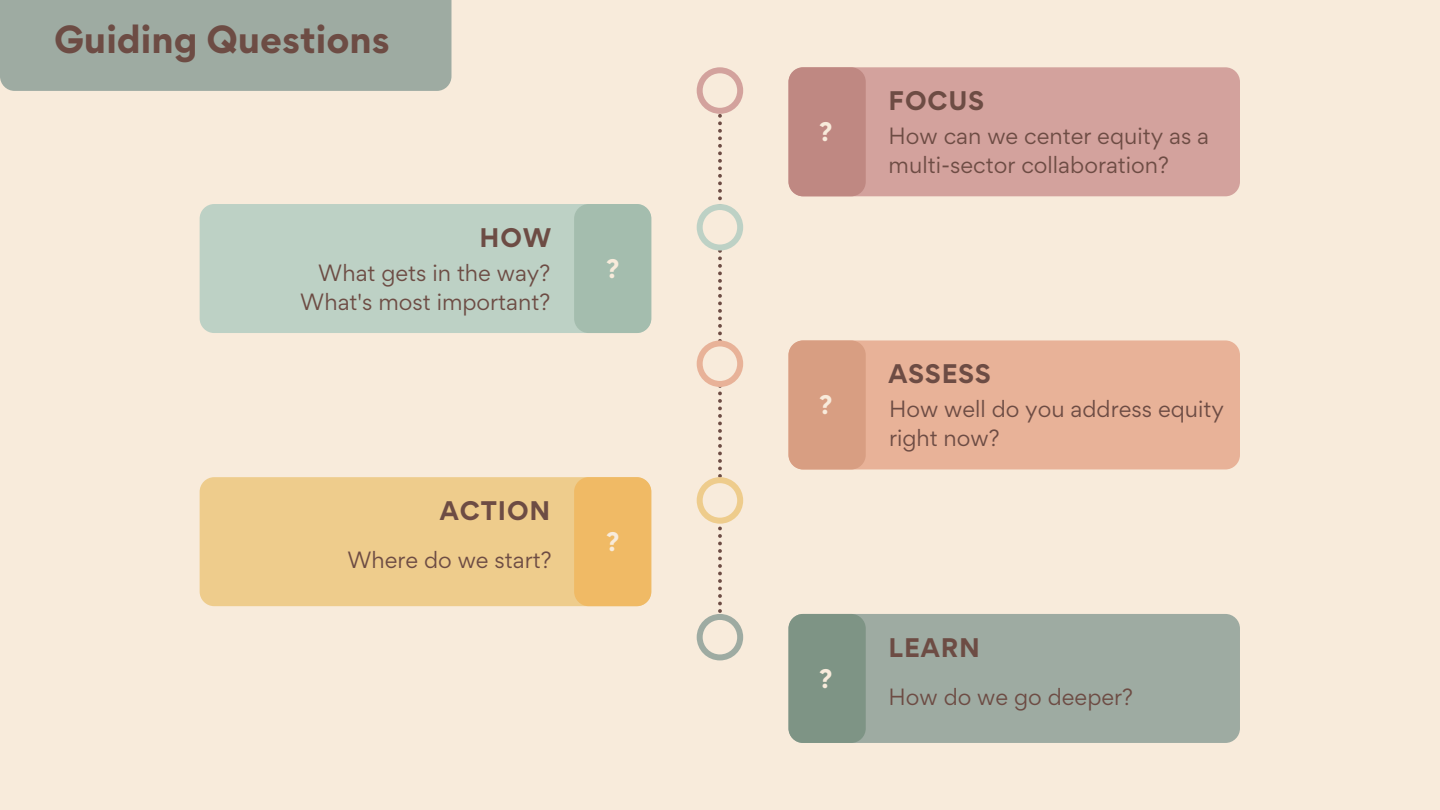
<style>
.page{position:relative;width:1440px;height:810px;background:#f8ebdb}
.page>*{position:absolute;margin:0;border:0;box-sizing:border-box;transform-origin:0 0}
.t1{font:700 35px "Gordita";color:#6d4c44}
.t2{font:700 24px "Gordita";letter-spacing:.04em;color:#6d4c44}
.t3{font:700 24px "Gordita";color:#f8ebdb}
.t4{font:21px/29.2px "Gordita";color:#6d4c44}
</style>
<div class="page">
<svg style="left:718px;top:114px;width:4px;height:499px"></svg>
<div style="left:697px;top:67px;width:46px;height:47px;background:#d3a29d;border-radius:50%"></div>
<div style="left:697px;top:204px;width:46px;height:47px;background:#bdd1c5;border-radius:50%"></div>
<div style="left:697px;top:340px;width:46px;height:47px;background:#e8b298;border-radius:50%"></div>
<div style="left:697px;top:477px;width:46px;height:47px;background:#eecc8c;border-radius:50%"></div>
<div style="left:697px;top:614px;width:46px;height:46px;background:#9eaba2;border-radius:50%"></div>
<div style="left:703px;top:210px;width:34px;height:35px;background:#f8ebdb;border-radius:50%"></div>
<div style="left:703px;top:73px;width:34px;height:35px;background:#f8ebdb;border-radius:50%"></div>
<div style="left:703px;top:346px;width:34px;height:35px;background:#f8ebdb;border-radius:50%"></div>
<div style="left:703px;top:483px;width:34px;height:35px;background:#f8ebdb;border-radius:50%"></div>
<div style="left:703px;top:620px;width:34px;height:34px;background:#f8ebdb;border-radius:50%"></div>
<div style="left:200px;top:204px;width:451px;height:129px;background:#bdd1c5;border-radius:15px"></div>
<div style="left:789px;top:67px;width:451px;height:129px;background:#d3a29d;border-radius:15px"></div>
<div style="left:788px;top:67px;width:78px;height:129px;background:#bf8882;border-radius:15px"></div>
<div style="left:789px;top:340px;width:451px;height:129px;background:#e8b298;border-radius:15px"></div>
<div style="left:788px;top:340px;width:78px;height:129px;background:#d89e82;border-radius:15px"></div>
<div style="left:574px;top:204px;width:77px;height:129px;background:#a4bdae;border-radius:15px"></div>
<div style="left:200px;top:477px;width:451px;height:129px;background:#eecc8c;border-radius:15px"></div>
<div style="left:574px;top:477px;width:77px;height:129px;background:#f0ba65;border-radius:15px"></div>
<div style="left:789px;top:614px;width:451px;height:129px;background:#9eaba2;border-radius:15px"></div>
<div style="left:788px;top:614px;width:78px;height:129px;background:#7e9485;border-radius:15px"></div>
<div style="left:0;top:0;width:451px;height:91px;background:#9eaba2"></div>
<p class="t1" style="left:54px;top:15px;width:337px">Guiding Questions</p>
<p class="t2" style="left:479px;top:221px;width:74px">HOW</p>
<p class="t4" style="left:318px;top:258px;width:233px">What gets in the way?</p>
<p class="t4" style="left:300px;top:287px;width:251px">What's most important?</p>
<p class="t3" style="left:606px;top:252px;width:15px">?</p>
<p class="t2" style="left:440px;top:495px;width:112px">ACTION</p>
<p class="t4" style="left:347px;top:545px;width:206px">Where do we start?</p>
<p class="t3" style="left:606px;top:525px;width:15px">?</p>
<p class="t2" style="left:889px;top:85px;width:97px">FOCUS</p>
<p class="t3" style="left:819px;top:116px;width:15px">?</p>
<p class="t4" style="left:889px;top:121px;width:322px">How can we center equity as a multi-sector collaboration?</p>
<p class="t2" style="left:889px;top:358px;width:104px">ASSESS</p>
<p class="t3" style="left:819px;top:389px;width:15px">?</p>
<p class="t4" style="left:889px;top:394px;width:336px">How well do you address equity right now?</p>
<p class="t3" style="left:819px;top:662px;width:15px">?</p>
<p class="t2" style="left:889px;top:632px;width:93px">LEARN</p>
<p class="t4" style="left:889px;top:682px;width:246px">How do we go deeper?</p>
</div>
